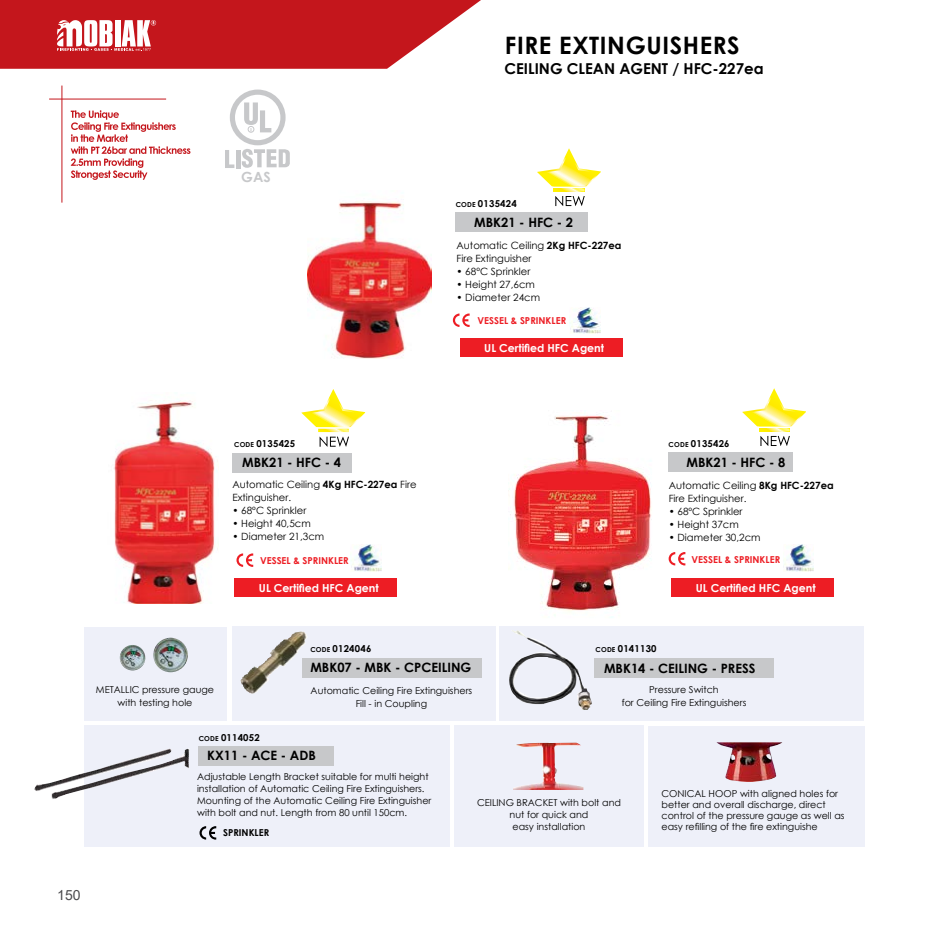
<style>
.page{position:relative;width:944px;height:936px;background:#fff}
.page>*{position:absolute;margin:0;border:0;box-sizing:border-box;transform-origin:0 0}
.t1{font:700 24px "Century Gothic";letter-spacing:.025em;color:#000}
.t2{font:700 15px "Century Gothic";color:#000}
.t3{font:14px "Arial";color:#4a4a4d}
.t4{font:700 14px "Century Gothic";color:#c7c8ca}
.t5{font:700 12.9px "Century Gothic";color:#000}
.t6{font:700 11px "Century Gothic";color:#fff}
.t7{font:10px/13px "Century Gothic";color:#000}
.t8{font:9.5px/12px "Century Gothic";color:#000;text-align:center}
.t9{font:700 9.5px "Century Gothic";letter-spacing:.025em;color:#000}
.t10{font:700 9.5px "Century Gothic";color:#ed1d24}
.t11{font:700 9.5px "Century Gothic";color:#000}
.s1{font-size:6.8px}
.s2{font-weight:700}
</style>
<div class="page">
<svg style="left:0;top:0;width:481px;height:69px;background:#cd3a40"></svg>
<img style="left:508px;top:415px;width:143px;height:203px">
<svg style="left:453px;top:313px;width:17px;height:14px"></svg>
<svg style="left:236px;top:553px;width:17px;height:14px"></svg>
<svg style="left:669px;top:552px;width:16px;height:13px"></svg>
<div style="left:232px;top:453px;width:120px;height:20px;background:#c7c8ca"></div>
<div style="left:669px;top:452px;width:124px;height:20px;background:#c7c8ca"></div>
<div style="left:455px;top:212px;width:132px;height:20px;background:#c7c8ca"></div>
<img style="left:308px;top:201px;width:123px;height:157px">
<img style="left:114px;top:400px;width:104px;height:203px">
<div style="left:232px;top:626px;width:264px;height:94px;background:#eef0f9"></div>
<div style="left:85px;top:725px;width:365px;height:121px;background:#eef0f9"></div>
<div style="left:499px;top:626px;width:365px;height:94px;background:#eef0f9"></div>
<img style="left:240px;top:632px;width:66px;height:62px">
<div style="left:302px;top:658px;width:179px;height:19px;background:#c7c8ca"></div>
<div style="left:595px;top:657px;width:179px;height:20px;background:#c7c8ca"></div>
<div style="left:198px;top:746px;width:135px;height:19px;background:#c7c8ca"></div>
<img style="left:509px;top:630px;width:83px;height:80px">
<img style="left:34px;top:748px;width:156px;height:52px">
<div style="left:672px;top:578px;width:162px;height:18px;background:#ed1d24"></div>
<div style="left:235px;top:578px;width:162px;height:18px;background:#ed1d24"></div>
<div style="left:460px;top:338px;width:162px;height:19px;background:#ed1d24"></div>
<svg style="left:71px;top:110px;width:119px;height:70px"></svg>
<hr style="left:49px;top:98px;width:117px;height:1px;background:#c4161c">
<hr style="left:61px;top:86px;width:1px;height:116px;background:#c4161c">
<div style="left:84px;top:627px;width:143px;height:93px;background:#eef0f9"></div>
<div style="left:648px;top:725px;width:216px;height:121px;background:#eef0f9"></div>
<div style="left:454px;top:724px;width:190px;height:122px;background:#eef0f9"></div>
<img style="left:153px;top:637px;width:35px;height:35px;border-radius:17px">
<img style="left:120px;top:645px;width:25px;height:25px;border-radius:13px">
<img style="left:716px;top:742px;width:66px;height:40px">
<img style="left:513px;top:742px;width:70px;height:47px">
<svg style="left:200px;top:826px;width:16px;height:13px"></svg>
<svg style="left:225px;top:90px;width:65px;height:78px"></svg>
<svg style="left:537px;top:148px;width:64px;height:58px"></svg>
<svg style="left:742px;top:388px;width:64px;height:58px"></svg>
<svg style="left:302px;top:389px;width:63px;height:57px"></svg>
<img style="left:570px;top:307px;width:30px;height:27px">
<img style="left:783px;top:545px;width:31px;height:26px">
<img style="left:351px;top:545px;width:31px;height:26px">
<h1 class="t1" style="left:505px;top:27px;width:236px">FIRE EXTINGUISHERS</h1>
<h2 class="t2" style="left:504px;top:57px;width:261px">CEILING CLEAN AGENT / HFC-227ea</h2>
<h3 class="t4" style="left:241px;top:166px;width:31px">GAS</h3>
<p class="t9" style="left:456px;top:196px;width:63px"><span class="s1">CODE</span> 0135424</p>
<h3 class="t5" style="left:474px;top:213px;width:100px">MBK21 - HFC - 2</h3>
<p class="t7" style="left:456px;top:239px;width:167px">Automatic Ceiling <span class="s2">2Kg HFC-227ea<br></span>Fire Extinguisher</p>
<p class="t7" style="left:456px;top:265px;width:75px">• 68ºC Sprinkler</p>
<p class="t7" style="left:456px;top:278px;width:80px">• Height 27,6cm</p>
<p class="t7" style="left:456px;top:291px;width:85px">• Diameter 24cm</p>
<p class="t10" style="left:477px;top:313px;width:90px">VESSEL &amp; SPRINKLER</p>
<p class="t6" style="left:484px;top:339px;width:121px">UL Certified HFC Agent</p>
<p class="t9" style="left:234px;top:436px;width:63px"><span class="s1">CODE</span> 0135425</p>
<p class="t9" style="left:669px;top:436px;width:63px"><span class="s1">CODE</span> 0135426</p>
<h3 class="t5" style="left:242px;top:452px;width:100px">MBK21 - HFC - 4</h3>
<h3 class="t5" style="left:686px;top:452px;width:100px">MBK21 - HFC - 8</h3>
<p class="t7" style="left:232px;top:477px;width:186px">Automatic Ceiling <span class="s2">4Kg HFC-227ea</span> Fire<br>Extinguisher.</p>
<p class="t7" style="left:232px;top:503px;width:75px">• 68ºC Sprinkler</p>
<p class="t7" style="left:232px;top:516px;width:80px">• Height 40,5cm</p>
<p class="t7" style="left:232px;top:529px;width:93px">• Diameter 21,3cm</p>
<p class="t7" style="left:669px;top:478px;width:167px">Automatic Ceiling <span class="s2">8Kg HFC-227ea<br></span>Fire Extinguisher.</p>
<p class="t7" style="left:669px;top:504px;width:75px">• 68ºC Sprinkler</p>
<p class="t7" style="left:669px;top:517px;width:72px">• Height 37cm</p>
<p class="t7" style="left:669px;top:530px;width:93px">• Diameter 30,2cm</p>
<p class="t10" style="left:260px;top:553px;width:90px">VESSEL &amp; SPRINKLER</p>
<p class="t10" style="left:691px;top:552px;width:90px">VESSEL &amp; SPRINKLER</p>
<p class="t6" style="left:259px;top:579px;width:121px">UL Certified HFC Agent</p>
<p class="t6" style="left:696px;top:579px;width:121px">UL Certified HFC Agent</p>
<p class="t9" style="left:310px;top:641px;width:63px"><span class="s1">CODE</span> 0124046</p>
<p class="t9" style="left:596px;top:641px;width:63px"><span class="s1">CODE</span> 0141130</p>
<p class="t8" style="left:96px;top:683px;width:120px;line-height:13px">METALLIC pressure gauge with testing hole</p>
<p class="t9" style="left:199px;top:729px;width:63px"><span class="s1">CODE</span> 0114052</p>
<h3 class="t5" style="left:310px;top:658px;width:162px">MBK07 - MBK - CPCEILING</h3>
<h3 class="t5" style="left:604px;top:658px;width:153px">MBK14 - CEILING - PRESS</h3>
<p class="t8" style="left:311px;top:683px;width:163px;line-height:13px">Automatic Ceiling Fire Extinguishers<br>Fill - in Coupling</p>
<p class="t8" style="left:622px;top:682px;width:126px;line-height:13px">Pressure Switch<br>for Ceiling Fire Extinguishers</p>
<h3 class="t5" style="left:207px;top:746px;width:110px">KX11 - ACE - ADB</h3>
<p class="t8" style="left:197px;top:770px;width:236px;text-align:left">Adjustable Length Bracket suitable for multi height installation of Automatic Ceiling Fire Extinguishers.<br>Mounting of the Automatic Ceiling Fire Extinguisher with bolt and nut. Length from 80 until 150cm.</p>
<p class="t11" style="left:223px;top:825px;width:48px">SPRINKLER</p>
<p class="t8" style="left:477px;top:796px;width:146px">CEILING BRACKET with bolt and nut for quick and<br>easy installation</p>
<p class="t8" style="left:661px;top:787px;width:185px;line-height:11px;text-align:left">CONICAL HOOP with aligned holes for better and overall discharge, direct control of the pressure gauge as well as easy refilling of the fire extinguishe</p>
<h3 class="t3" style="left:57px;top:885px;width:25px">150</h3>
</div>
